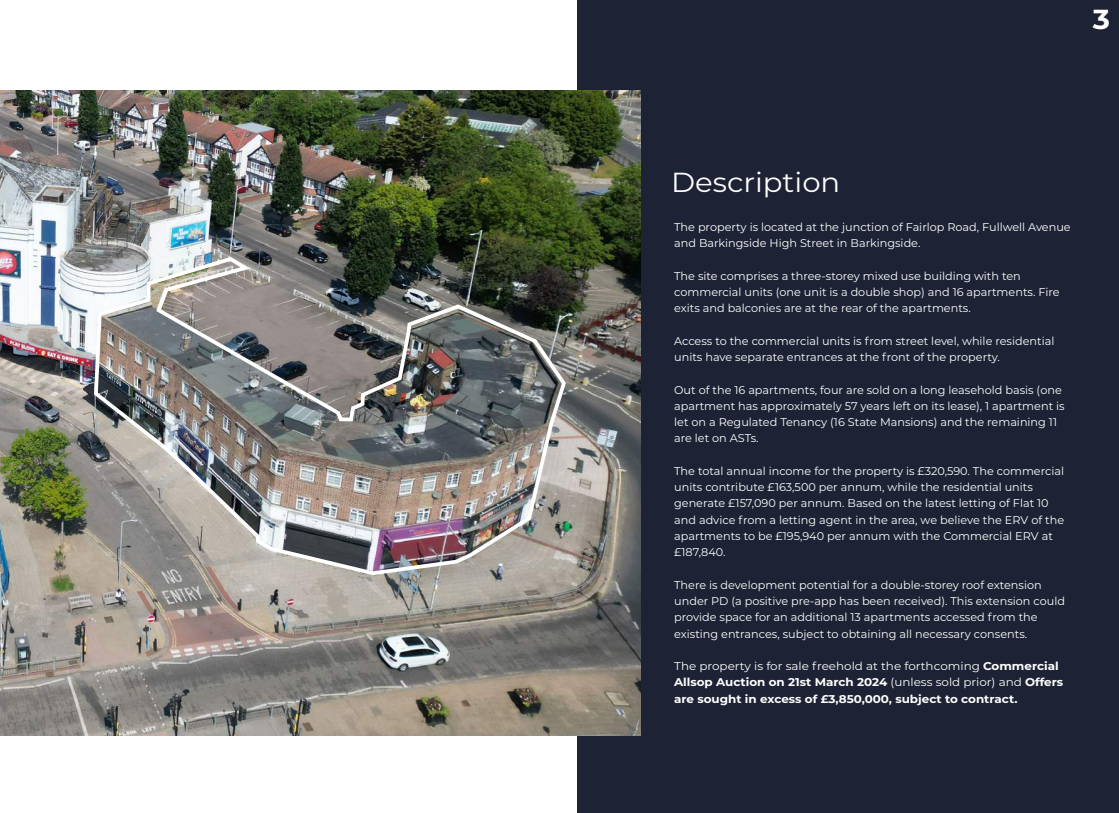
<style>
.page{position:relative;width:1119px;height:813px;background:#fff}
.page>*{position:absolute;margin:0;border:0;box-sizing:border-box;transform-origin:0 0}
.t1{font:27.5px "Montserrat";color:#fff;scale:1.06 1}
.t2{font:700 27.5px "Montserrat";color:#fff;scale:1.06 1}
.t3{font:11.25px/16.2px "Montserrat";color:#fff}
.t4{font:700 11.25px/16.2px "Montserrat";color:#fff;scale:1.06 1}
.s1{font-weight:400}
</style>
<div class="page">
<div style="left:577px;top:0;width:542px;height:812px;background:#1d2334"></div>
<img style="left:0;top:90px;width:641px;height:645px">
<img style="left:92px;top:255px;width:476px;height:322px">
<h1 class="t2" style="left:1093px;top:0;width:18px">3</h1>
<h1 class="t1" style="left:671px;top:164px;width:161px">Description</h1>
<p class="t3" style="left:674px;top:218px;width:398px">The property is located at the junction of Fairlop Road, Fullwell Avenue and Barkingside High Street in Barkingside.</p>
<p class="t3" style="left:674px;top:267px;width:387px">The site comprises a three-storey mixed use building with ten commercial units (one unit is a double shop) and 16 apartments. Fire exits and balconies are at the rear of the apartments.</p>
<p class="t3" style="left:674px;top:332px;width:382px">Access to the commercial units is from street level, while residential units have separate entrances at the front of the property.</p>
<p class="t3" style="left:674px;top:381px;width:392px">Out of the 16 apartments, four are sold on a long leasehold basis (one apartment has approximately 57 years left on its lease), 1 apartment is let on a Regulated Tenancy (16 State Mansions) and the remaining 11 are let on ASTs.</p>
<p class="t3" style="left:674px;top:462px;width:391px">The total annual income for the property is £320,590. The commercial units contribute £163,500 per annum, while the residential units generate £157,090 per annum. Based on the latest letting of Flat 10 and advice from a letting agent in the area, we believe the ERV of the apartments to be £195,940 per annum with the Commercial ERV at £187,840.</p>
<p class="t3" style="left:674px;top:576px;width:392px">There is development potential for a double-storey roof extension under PD (a positive pre-app has been received). This extension could provide space for an additional 13 apartments accessed from the existing entrances, subject to obtaining all necessary consents.</p>
<p class="t4" style="left:674px;top:657px;width:368px"><span class="s1">The property is for sale freehold at the forthcoming</span> Commercial<br>Allsop Auction on 21st March 2024 <span class="s1">(unless sold prior) and</span> Offers are sought in excess of £3,850,000, subject to contract.</p>
</div>
